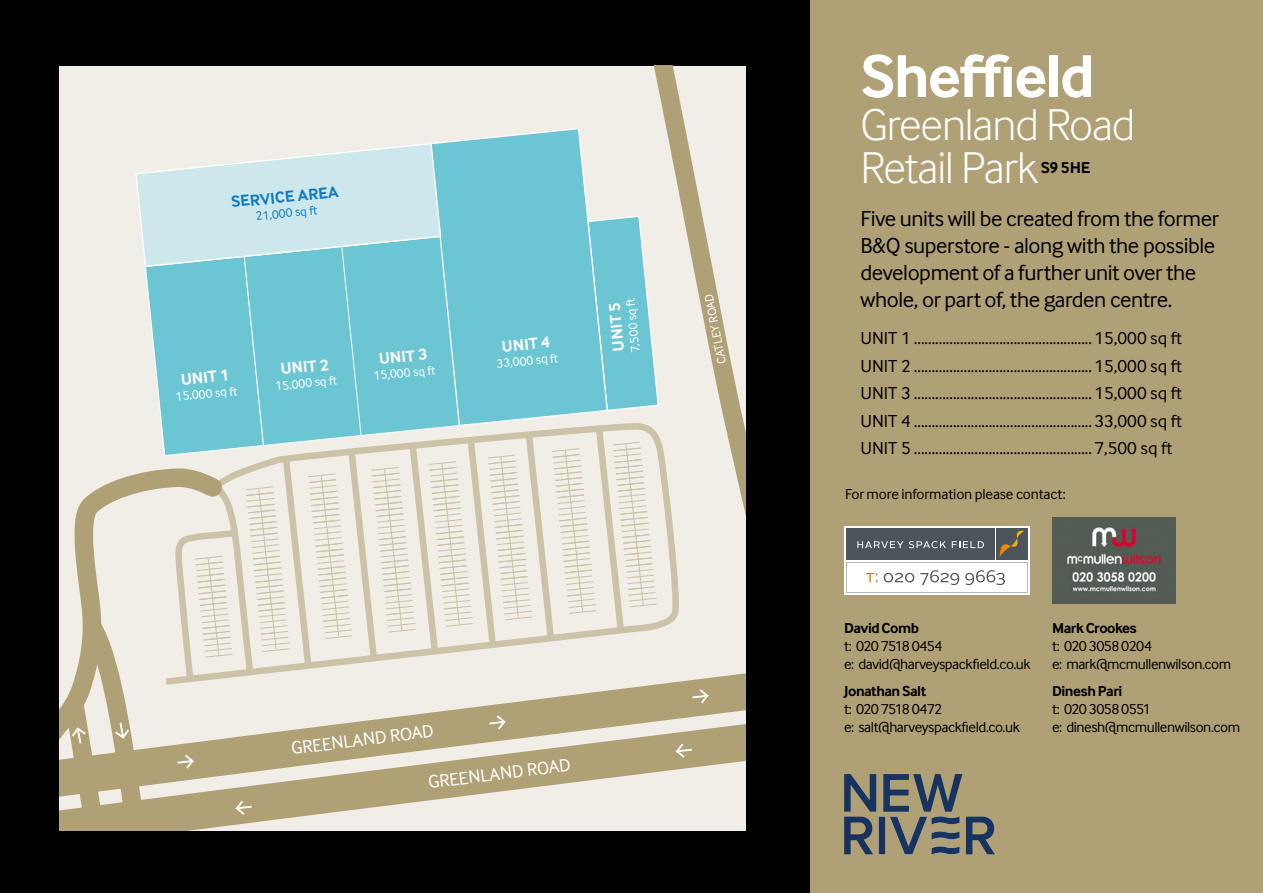
<style>
.page{position:relative;width:1263px;height:893px;background:#b0a076}
.page>*{position:absolute;margin:0;border:0;box-sizing:border-box;transform-origin:0 0}
.t1{font:700 62.55px "Inter Face";letter-spacing:-.025em;color:#fff}
.t2{font:300 46.2px/42.9px "Inter Face";letter-spacing:-.025em;color:#fff}
.t3{font:22.5px/27px "Inter Face";letter-spacing:-.02em;color:#000}
.t4{font:18.6px "Inter Face";color:#fff}
.t5{font:18px/27.6px "Inter Face";color:#000;text-align:justify}
.t6{font:700 16.35px "Inter Face";color:#fff}
.t7{font:700 16.35px "Inter Face";color:#117bbf}
.t8{font:700 16.35px "Inter Face";color:#000}
.t9{font:15px/18px "Inter Face";letter-spacing:-.03em;color:#000}
.t10{font:700 15px "Inter Face";letter-spacing:-.035em;color:#000}
.t11{font:15px "Inter Face";letter-spacing:-.01em;color:#000}
.t12{font:12.75px "Inter Face";color:#fff}
.t13{font:12.75px "Inter Face";color:#117bbf}
.t14{font:12.45px "Inter Face";color:#fff}
</style>
<div class="page">
<div style="left:0;top:0;width:809px;height:893px;background:#000"></div>
<div style="left:60px;top:66px;width:685px;height:765px;background:#f1eee7"></div>
<svg style="left:660px;top:704px;width:85px;height:68px"></svg>
<svg style="left:654px;top:66px;width:91px;height:638px"></svg>
<svg style="left:445px;top:128px;width:136px;height:14px"></svg>
<svg style="left:660px;top:420px;width:27px;height:269px"></svg>
<svg style="left:60px;top:142px;width:600px;height:689px"></svg>
<svg style="left:676px;top:744px;width:16px;height:14px"></svg>
<svg style="left:692px;top:689px;width:17px;height:14px"></svg>
<svg style="left:60px;top:459px;width:177px;height:353px"></svg>
<svg style="left:844px;top:774px;width:151px;height:81px"></svg>
<div style="left:844px;top:527px;width:185px;height:68px;background:linear-gradient(to right,#fff,#fcfcfc)"></div>
<div style="left:846px;top:529px;width:148px;height:31px;background:#4b555b"></div>
<div style="left:996px;top:529px;width:31px;height:31px;background:#4b555b"></div>
<svg style="left:846px;top:531px;width:181px;height:62px"></svg>
<img style="left:1052px;top:518px;width:124px;height:85px">
<p class="t7" style="left:230px;top:193px;width:109px;rotate:-6deg">SERVICE AREA</p>
<p class="t13" style="left:255px;top:209px;width:68px;rotate:-6deg">21,000 sq ft</p>
<p class="t6" style="left:180px;top:370px;width:50px;rotate:-6deg">UNIT 1</p>
<p class="t12" style="left:175px;top:390px;width:68px;rotate:-6deg">15,000 sq ft</p>
<p class="t6" style="left:280px;top:360px;width:50px;rotate:-6deg">UNIT 2</p>
<p class="t12" style="left:275px;top:379px;width:68px;rotate:-6deg">15,000 sq ft</p>
<p class="t6" style="left:378px;top:350px;width:50px;rotate:-6deg">UNIT 3</p>
<p class="t12" style="left:373px;top:369px;width:68px;rotate:-6deg">15,000 sq ft</p>
<p class="t6" style="left:501px;top:337px;width:50px;rotate:-6deg">UNIT 4</p>
<p class="t12" style="left:496px;top:357px;width:68px;rotate:-6deg">33,000 sq ft</p>
<p class="t6" style="left:610px;top:352px;width:50px;rotate:-96deg">UNIT 5</p>
<p class="t12" style="left:628px;top:353px;width:61px;rotate:-96deg">7,500 sq ft</p>
<p class="t14" style="left:715px;top:365px;width:72px;rotate:-101deg">CATLEY ROAD</p>
<p class="t4" style="left:290px;top:738px;width:145px;rotate:-7deg">GREENLAND ROAD</p>
<p class="t4" style="left:427px;top:772px;width:145px;rotate:-7deg">GREENLAND ROAD</p>
<h1 class="t1" style="left:860px;top:40px;width:236px">Sheffield</h1>
<h2 class="t2" style="left:860px;top:103px;width:276px">Greenland Road<br>Retail Park</h2>
<p class="t8" style="left:1041px;top:158px;width:51px">S9 5HE</p>
<p class="t3" style="left:860px;top:205px;width:360px">Five units will be created from the former B&amp;Q superstore - along with the possible development of a further unit over the whole, or part of, the garden centre.</p>
<p class="t5" style="left:860px;top:324px;width:323px">UNIT 1 ..................................................15,000 sq ft UNIT 2 ..................................................15,000 sq ft UNIT 3 ..................................................15,000 sq ft UNIT 4 ..................................................33,000 sq ft UNIT 5 ..................................................7,500 sq ft</p>
<p class="t11" style="left:845px;top:485px;width:222px">For more information please contact:</p>
<p class="t10" style="left:844px;top:620px;width:76px">David Comb</p>
<p class="t9" style="left:844px;top:637px;width:188px">t: 020 7518 0454<br>e: david@harveyspackfield.co.uk</p>
<p class="t10" style="left:844px;top:682px;width:84px">Jonathan Salt</p>
<p class="t9" style="left:844px;top:700px;width:177px">t: 020 7518 0472<br>e: salt@harveyspackfield.co.uk</p>
<p class="t10" style="left:1052px;top:620px;width:86px">Mark Crookes</p>
<p class="t9" style="left:1052px;top:637px;width:181px">t: 020 3058 0204<br>e: mark@mcmullenwilson.com</p>
<p class="t10" style="left:1052px;top:682px;width:72px">Dinesh Pari</p>
<p class="t9" style="left:1052px;top:700px;width:190px">t: 020 3058 0551<br>e: dinesh@mcmullenwilson.com</p>
</div>
